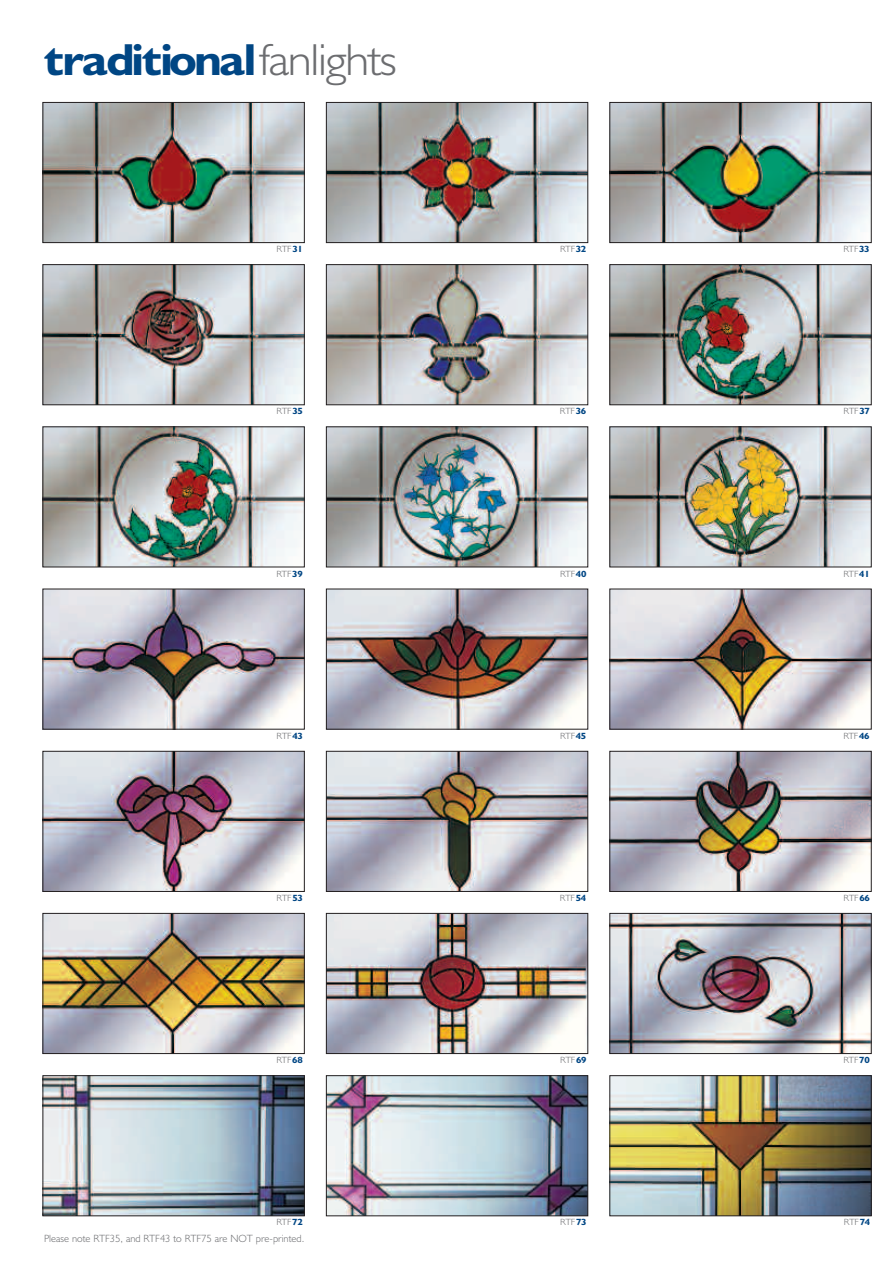
<style>
.page{position:relative;width:893px;height:1263px;background:#fff}
.page>*{position:absolute;margin:0;border:0;box-sizing:border-box;transform-origin:0 0}
.t1{font:700 45px "Humanist 521 BT";letter-spacing:-.03em;color:#004684;scale:1.1 1}
.t2{font:300 10.5px "Humanist 521 BT";color:#6c6d70}
.t3{font:300 9px "Humanist 521 BT";letter-spacing:-.035em;color:#6c6d70;scale:1.1 1}
.s1{font-weight:300;color:#6c6d70}
.s2{font-weight:700;color:#004684}
</style>
<div class="page">
<img style="left:45px;top:266px;width:258px;height:137px">
<div style="left:43px;top:264px;width:262px;height:141px;border:1px solid #231f20"></div>
<img style="left:328px;top:266px;width:258px;height:137px">
<div style="left:326px;top:264px;width:262px;height:141px;border:1px solid #231f20"></div>
<img style="left:611px;top:266px;width:259px;height:137px">
<div style="left:609px;top:264px;width:263px;height:141px;border:1px solid #231f20"></div>
<img style="left:45px;top:428px;width:258px;height:137px">
<div style="left:43px;top:426px;width:262px;height:141px;border:1px solid #231f20"></div>
<img style="left:45px;top:591px;width:258px;height:136px">
<img style="left:328px;top:591px;width:258px;height:136px">
<div style="left:326px;top:589px;width:262px;height:140px;border:1px solid #231f20"></div>
<img style="left:611px;top:591px;width:259px;height:136px">
<img style="left:45px;top:753px;width:258px;height:137px">
<div style="left:43px;top:751px;width:262px;height:141px;border:1px solid #231f20"></div>
<img style="left:328px;top:753px;width:258px;height:137px">
<div style="left:326px;top:751px;width:262px;height:141px;border:1px solid #231f20"></div>
<img style="left:611px;top:753px;width:259px;height:137px">
<div style="left:609px;top:751px;width:263px;height:141px;border:1px solid #231f20"></div>
<img style="left:45px;top:915px;width:258px;height:137px">
<div style="left:43px;top:913px;width:262px;height:141px;border:1px solid #231f20"></div>
<img style="left:328px;top:915px;width:258px;height:137px">
<div style="left:326px;top:913px;width:262px;height:141px;border:1px solid #231f20"></div>
<img style="left:611px;top:915px;width:259px;height:137px">
<div style="left:609px;top:913px;width:263px;height:141px;border:1px solid #231f20"></div>
<img style="left:45px;top:104px;width:258px;height:137px">
<div style="left:43px;top:102px;width:262px;height:141px;border:1px solid #231f20"></div>
<img style="left:328px;top:104px;width:258px;height:137px">
<div style="left:326px;top:102px;width:262px;height:141px;border:1px solid #231f20"></div>
<img style="left:611px;top:104px;width:259px;height:137px">
<div style="left:609px;top:102px;width:263px;height:141px;border:1px solid #231f20"></div>
<img style="left:328px;top:428px;width:258px;height:137px">
<div style="left:326px;top:426px;width:262px;height:141px;border:1px solid #231f20"></div>
<img style="left:611px;top:428px;width:259px;height:137px">
<div style="left:609px;top:426px;width:263px;height:141px;border:1px solid #231f20"></div>
<img style="left:45px;top:1077px;width:258px;height:137px">
<div style="left:43px;top:1075px;width:262px;height:141px;border:1px solid #231f20"></div>
<img style="left:328px;top:1077px;width:258px;height:137px">
<div style="left:326px;top:1075px;width:262px;height:141px;border:1px solid #231f20"></div>
<img style="left:611px;top:1077px;width:259px;height:137px">
<div style="left:609px;top:1075px;width:263px;height:141px;border:1px solid #231f20"></div>
<h1 class="t1" style="left:44px;top:44px;width:322px">traditional<span class="s1">fanlights</span></h1>
<p class="t3" style="left:277px;top:246px;width:25px">RTF<span class="s2">31</span></p>
<p class="t3" style="left:560px;top:246px;width:25px">RTF<span class="s2">32</span></p>
<p class="t3" style="left:843px;top:246px;width:25px">RTF<span class="s2">33</span></p>
<p class="t3" style="left:277px;top:408px;width:25px">RTF<span class="s2">35</span></p>
<p class="t3" style="left:560px;top:408px;width:25px">RTF<span class="s2">36</span></p>
<p class="t3" style="left:843px;top:408px;width:25px">RTF<span class="s2">37</span></p>
<p class="t3" style="left:276px;top:570px;width:25px">RTF<span class="s2">39</span></p>
<p class="t3" style="left:560px;top:570px;width:25px">RTF<span class="s2">40</span></p>
<p class="t3" style="left:843px;top:570px;width:25px">RTF<span class="s2">41</span></p>
<p class="t3" style="left:277px;top:732px;width:25px">RTF<span class="s2">43</span></p>
<p class="t3" style="left:560px;top:732px;width:25px">RTF<span class="s2">45</span></p>
<p class="t3" style="left:843px;top:732px;width:25px">RTF<span class="s2">46</span></p>
<p class="t3" style="left:277px;top:895px;width:25px">RTF<span class="s2">53</span></p>
<p class="t3" style="left:560px;top:895px;width:25px">RTF<span class="s2">54</span></p>
<p class="t3" style="left:843px;top:895px;width:25px">RTF<span class="s2">66</span></p>
<p class="t3" style="left:276px;top:1057px;width:25px">RTF<span class="s2">68</span></p>
<p class="t3" style="left:560px;top:1057px;width:25px">RTF<span class="s2">69</span></p>
<p class="t3" style="left:843px;top:1057px;width:25px">RTF<span class="s2">70</span></p>
<p class="t3" style="left:276px;top:1219px;width:25px">RTF<span class="s2">72</span></p>
<p class="t3" style="left:560px;top:1219px;width:25px">RTF<span class="s2">73</span></p>
<p class="t3" style="left:844px;top:1219px;width:25px">RTF<span class="s2">74</span></p>
<p class="t2" style="left:44px;top:1235px;width:262px">Please note RTF35, and RTF43 to RTF75 are NOT pre-printed.</p>
</div>
